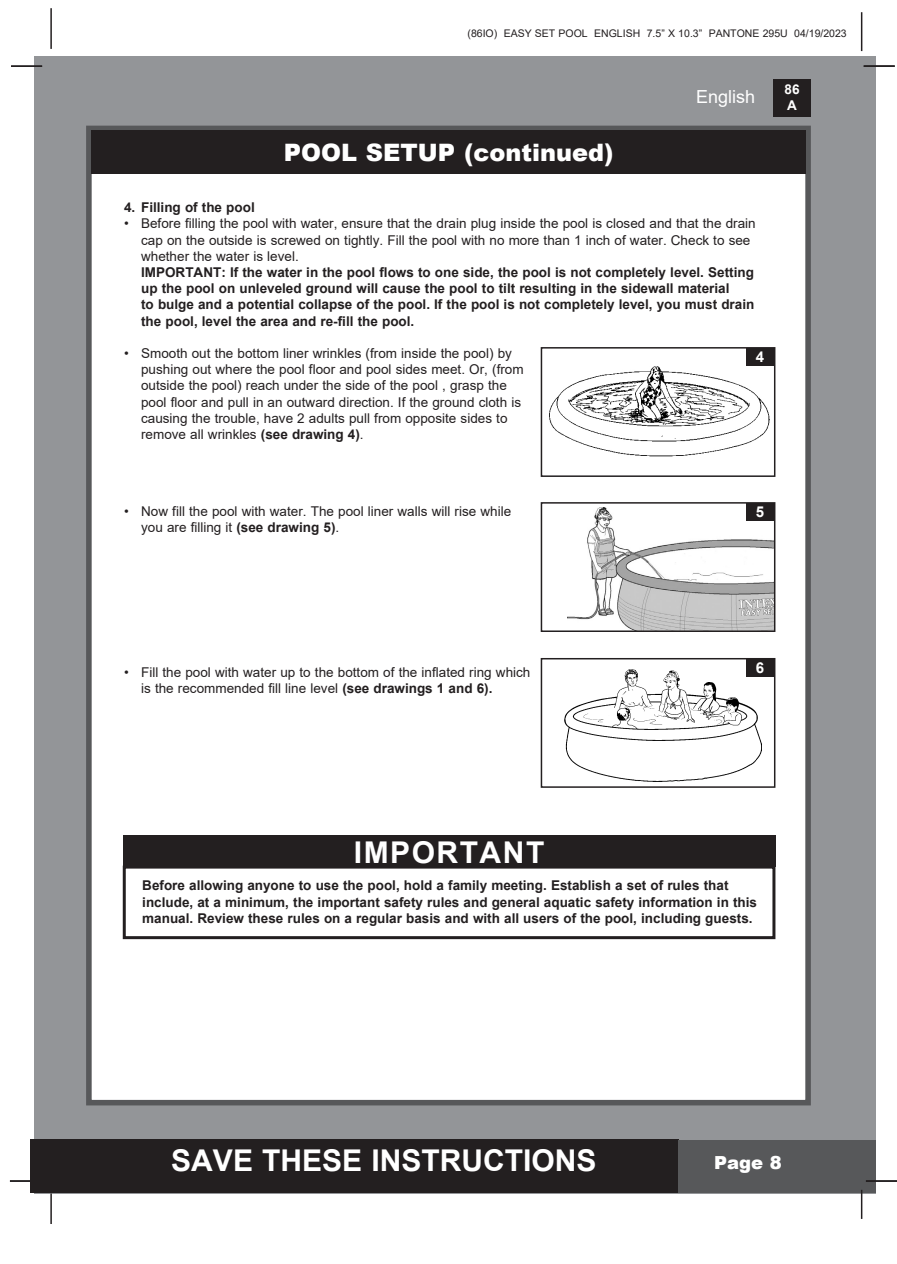
<style>
.page{position:relative;width:897px;height:1264px;background:#fff}
.page>*{position:absolute;margin:0;border:0;box-sizing:border-box;transform-origin:0 0}
.t1{font:700 30px "Arial";color:#fff}
.t2{font:700 30px "Arial";letter-spacing:.05em;color:#fff}
.t3{font:900 24px "Arial";color:#fff}
.t4{font:18px "Arial";color:#fff}
.t5{font:900 18px "Arial";color:#fff}
.t6{font:700 15px "Arial";color:#fff}
.t7{font:13.5px/16.2px "Arial";color:#231f20}
.t8{font:700 13.5px/16.2px "Arial";color:#231f20}
.t9{font:700 13.5px/16.2px "Arial";color:#fff}
.t10{font:10.5px "Arial";color:#231f20}
.s1{font-weight:700}
</style>
<div class="page">
<div style="left:34px;top:56px;width:841px;height:1137px;background:#939598"></div>
<div style="left:773px;top:79px;width:37px;height:38px;background:#231f20"></div>
<hr style="left:50px;top:8px;width:2px;height:41px;background:#231f20">
<hr style="left:860px;top:12px;width:2px;height:39px;background:#231f20">
<div style="left:30px;top:1140px;width:648px;height:53px;background:#231f20"></div>
<div style="left:678px;top:1140px;width:197px;height:53px;background:#57585a"></div>
<hr style="left:860px;top:1189px;width:2px;height:30px;background:#231f20">
<hr style="left:50px;top:1193px;width:2px;height:31px;background:#231f20">
<div style="left:86px;top:126px;width:724px;height:979px;background:#fff;border:6px solid #57585a"></div>
<div style="left:91px;top:130px;width:715px;height:44px;background:#231f20"></div>
<hr style="left:863px;top:65px;width:31px;height:2px;background:#231f20">
<hr style="left:865px;top:1180px;width:31px;height:1px;background:#231f20">
<hr style="left:10px;top:1180px;width:31px;height:1px;background:#231f20">
<hr style="left:11px;top:65px;width:31px;height:2px;background:#231f20">
<div style="left:123px;top:835px;width:652px;height:32px;background:#231f20"></div>
<div style="left:123px;top:865px;width:652px;height:74px;border:3px solid #231f20"></div>
<img style="left:549px;top:366px;width:221px;height:91px">
<div style="left:540px;top:347px;width:235px;height:130px;border:2px solid #231f20"></div>
<div style="left:746px;top:348px;width:28px;height:18px;background:#231f20"></div>
<img style="left:567px;top:507px;width:205px;height:122px">
<div style="left:540px;top:502px;width:235px;height:130px;border:2px solid #231f20"></div>
<div style="left:746px;top:503px;width:28px;height:18px;background:#231f20"></div>
<img style="left:564px;top:669px;width:197px;height:113px">
<div style="left:540px;top:658px;width:235px;height:130px;border:2px solid #231f20"></div>
<div style="left:746px;top:659px;width:28px;height:18px;background:#231f20"></div>
<p class="t10" style="left:467px;top:26px;width:381px">(86IO) EASY SET POOL ENGLISH 7.5” X 10.3” PANTONE 295U 04/19/2023</p>
<p class="t3" style="left:284px;top:135px;width:331px">POOL SETUP (continued)</p>
<h3 class="t4" style="left:696px;top:84px;width:61px">English</h3>
<p class="t8" style="left:124px;top:199px;width:132px">4. Filling of the pool</p>
<p class="t7" style="left:141px;top:215px;width:616px;text-indent:-17px">• Before filling the pool with water, ensure that the drain plug inside the pool is closed and that the drain cap on the outside is screwed on tightly. Fill the pool with no more than 1 inch of water. Check to see whether the water is level.</p>
<p class="t8" style="left:141px;top:264px;width:614px">IMPORTANT: If the water in the pool flows to one side, the pool is not completely level. Setting up the pool on unleveled ground will cause the pool to tilt resulting in the sidewall material<br>to bulge and a potential collapse of the pool. If the pool is not completely level, you must drain the pool, level the area and re-fill the pool.</p>
<p class="t7" style="left:141px;top:345px;width:384px;text-indent:-17px">• Smooth out the bottom liner wrinkles (from inside the pool) by pushing out where the pool floor and pool sides meet. Or, (from outside the pool) reach under the side of the pool , grasp the</p>
<p class="t7" style="left:141px;top:394px;width:381px">pool floor and pull in an outward direction. If the ground cloth is causing the trouble, have 2 adults pull from opposite sides to remove all wrinkles <span class="s1">(see drawing 4)</span>.</p>
<p class="t6" style="left:755px;top:346px;width:10px">4</p>
<p class="t9" style="left:784px;top:81px;width:17px">86<br>A</p>
<p class="t7" style="left:124px;top:503px;width:388px">• Now fill the pool with water. The pool liner walls will rise while</p>
<p class="t7" style="left:141px;top:519px;width:200px">you are filling it <span class="s1">(see drawing 5)</span>.</p>
<p class="t6" style="left:755px;top:501px;width:10px">5</p>
<p class="t7" style="left:141px;top:664px;width:391px;text-indent:-17px">• Fill the pool with water up to the bottom of the inflated ring which is the recommended fill line level <span class="s1">(see drawings 1 and 6).</span></p>
<p class="t6" style="left:755px;top:657px;width:10px">6</p>
<p class="t2" style="left:354px;top:831px;width:192px">IMPORTANT</p>
<p class="t8" style="left:142px;top:877px;width:616px">Before allowing anyone to use the pool, hold a family meeting. Establish a set of rules that include, at a minimum, the important safety rules and general aquatic safety information in this manual. Review these rules on a regular basis and with all users of the pool, including guests.</p>
<h1 class="t1" style="left:171px;top:1139px;width:427px">SAVE THESE INSTRUCTIONS</h1>
<h3 class="t5" style="left:714px;top:1149px;width:69px">Page 8</h3>
</div>
